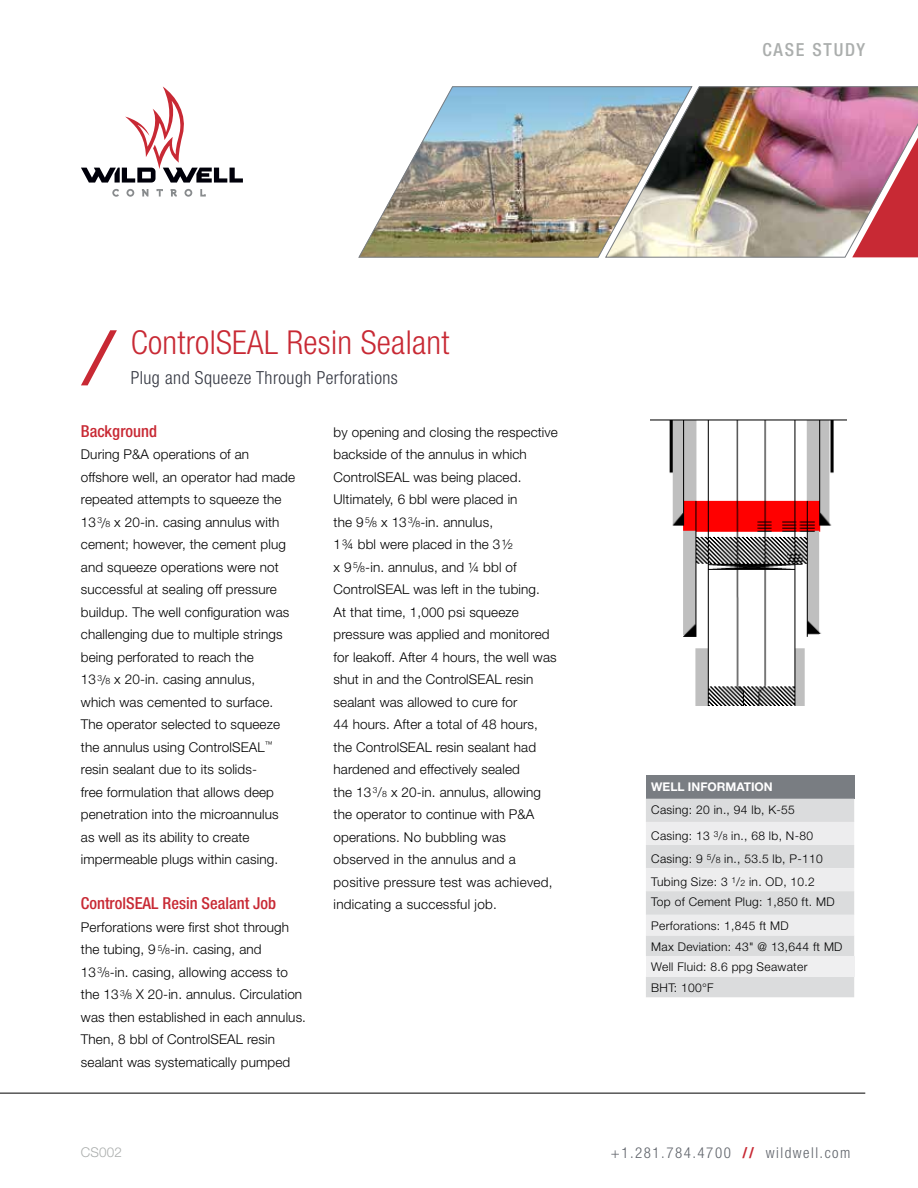
<style>
.page{position:relative;width:918px;height:1188px;background:#fff}
.page>*{position:absolute;margin:0;border:0;box-sizing:border-box;transform-origin:0 0}
.t1{font:300 condensed 33px "Helvetica Neue LT Std";letter-spacing:.01em;color:#c82934}
.t2{font:300 condensed 18px "Helvetica Neue LT Std";letter-spacing:.025em;color:#343741}
.t3{font:500 condensed 18px "Helvetica Neue";letter-spacing:.1em;color:#abaead}
.t4{font:500 condensed 16.5px "Helvetica Neue";color:#c82934}
.t5{font:300 condensed 15px "Helvetica Neue LT Std";letter-spacing:.1em;color:#5f636a}
.t6{font:300 13.5px/22.5px "Helvetica Neue";letter-spacing:.01em;color:#000}
.t7{font:300 13.5px "Helvetica Neue";letter-spacing:.01em;color:#abaead}
.t8{font:300 12px/20.5px "Helvetica Neue";letter-spacing:.025em;color:#000}
.t9{font:700 12px "Helvetica Neue";color:#fff}
.s1{font-size:8.7px}
.s2{font-family:"Helvetica Neue";font-weight:700;color:#c82934}
</style>
<div class="page">
<hr style="left:0;top:1093px;width:865px;height:1px;background:#000">
<svg style="left:112px;top:189px;width:7px;height:8px"></svg>
<svg style="left:127px;top:189px;width:7px;height:8px"></svg>
<svg style="left:142px;top:189px;width:6px;height:8px"></svg>
<svg style="left:156px;top:189px;width:7px;height:8px"></svg>
<svg style="left:171px;top:189px;width:6px;height:8px"></svg>
<svg style="left:185px;top:189px;width:7px;height:8px"></svg>
<svg style="left:200px;top:189px;width:6px;height:8px"></svg>
<svg style="left:81px;top:87px;width:162px;height:96px"></svg>
<div style="left:646px;top:775px;width:208px;height:24px;background:#797d82"></div>
<svg style="left:646px;top:799px;width:208px;height:198px;background:#e1e2e3"></svg>
<div style="left:646px;top:956px;width:208px;height:21px;background:#efeff0"></div>
<svg style="left:81px;top:330px;width:36px;height:55px"></svg>
<img style="left:692px;top:86px;width:226px;height:172px">
<img style="left:358px;top:86px;width:334px;height:172px">
<img style="left:651px;top:420px;width:196px;height:286px">
<h2 class="t3" style="left:762px;top:39px;width:104px">CASE STUDY</h2>
<h1 class="t1" style="left:131px;top:323px;width:320px">ControlSEAL Resin Sealant</h1>
<h2 class="t2" style="left:131px;top:368px;width:269px">Plug and Squeeze Through Perforations</h2>
<p class="t4" style="left:81px;top:421px;width:78px">Background</p>
<p class="t6" style="left:81px;top:443px;width:216px">During P&amp;A operations of an offshore well, an operator had made repeated attempts to squeeze the<br>13 <sup>3</sup>/<span class="s1">8</span> x 20-in. casing annulus with cement; however, the cement plug and squeeze operations were not successful at sealing off pressure buildup. The well configuration was challenging due to multiple strings being perforated to reach the<br>13 <sup>3</sup>/<span class="s1">8</span> x 20-in. casing annulus,<br>which was cemented to surface.<br>The operator selected to squeeze the annulus using ControlSEAL<sup>™ </sup>resin sealant due to its solids-<br>free formulation that allows deep penetration into the microannulus as well as its ability to create impermeable plugs within casing.</p>
<p class="t4" style="left:81px;top:893px;width:197px">ControlSEAL Resin Sealant Job</p>
<p class="t6" style="left:81px;top:915px;width:227px">Perforations were first shot through the tubing, 9 <sup>5</sup>/<span class="s1">8</span>-in. casing, and<br>13 <sup>3</sup>/<span class="s1">8</span>-in. casing, allowing access to the 13 <sup>3</sup>/<span class="s1">8</span> X 20-in. annulus. Circulation was then established in each annulus.<br>Then, 8 bbl of ControlSEAL resin sealant was systematically pumped</p>
<p class="t6" style="left:334px;top:420px;width:226px">by opening and closing the respective backside of the annulus in which<br>ControlSEAL was being placed.<br>Ultimately, 6 bbl were placed in<br>the 9 <sup>5</sup>/<span class="s1">8</span> x 13 <sup>3</sup>/<span class="s1">8</span>-in. annulus,<br>1¾ bbl were placed in the 3½<br>x 9 <sup>5</sup>/<span class="s1">8</span>-in. annulus, and ¼ bbl of<br>ControlSEAL was left in the tubing.<br>At that time, 1,000 psi squeeze pressure was applied and monitored for leakoff. After 4 hours, the well was shut in and the ControlSEAL resin sealant was allowed to cure for<br>44 hours. After a total of 48 hours, the ControlSEAL resin sealant had hardened and effectively sealed<br>the 13 <sup>3</sup>/<span class="s1">8</span> x 20-in. annulus, allowing the operator to continue with P&amp;A operations. No bubbling was observed in the annulus and a positive pressure test was achieved, indicating a successful job.</p>
<p class="t7" style="left:81px;top:1143px;width:43px">CS002</p>
<p class="t9" style="left:651px;top:779px;width:123px">WELL INFORMATION</p>
<p class="t8" style="left:651px;top:797px;width:163px;line-height:25.7px">Casing: 20 in., 94 lb, K-55<br>Casing: 13 <sup>3</sup>/<span class="s1">8</span> in., 68 lb, N-80</p>
<p class="t8" style="left:651px;top:847px;width:173px;line-height:23.1px">Casing: 9 <sup>5</sup>/<span class="s1">8</span> in., 53.5 lb, P-110<br>Tubing Size: 3 <sup>1</sup>/<span class="s1">2</span> in. OD, 10.2</p>
<p class="t8" style="left:651px;top:890px;width:185px;line-height:23.7px">Top of Cement Plug: 1,850 ft. MD<br>Perforations: 1,845 ft MD</p>
<p class="t8" style="left:651px;top:936px;width:193px">Max Deviation: 43" @ 13,644 ft MD<br>Well Fluid: 8.6 ppg Seawater<br>BHT: 100°F</p>
<p class="t5" style="left:611px;top:1144px;width:241px">+1.281.784.4700 <span class="s2">//</span> wildwell.com</p>
</div>
